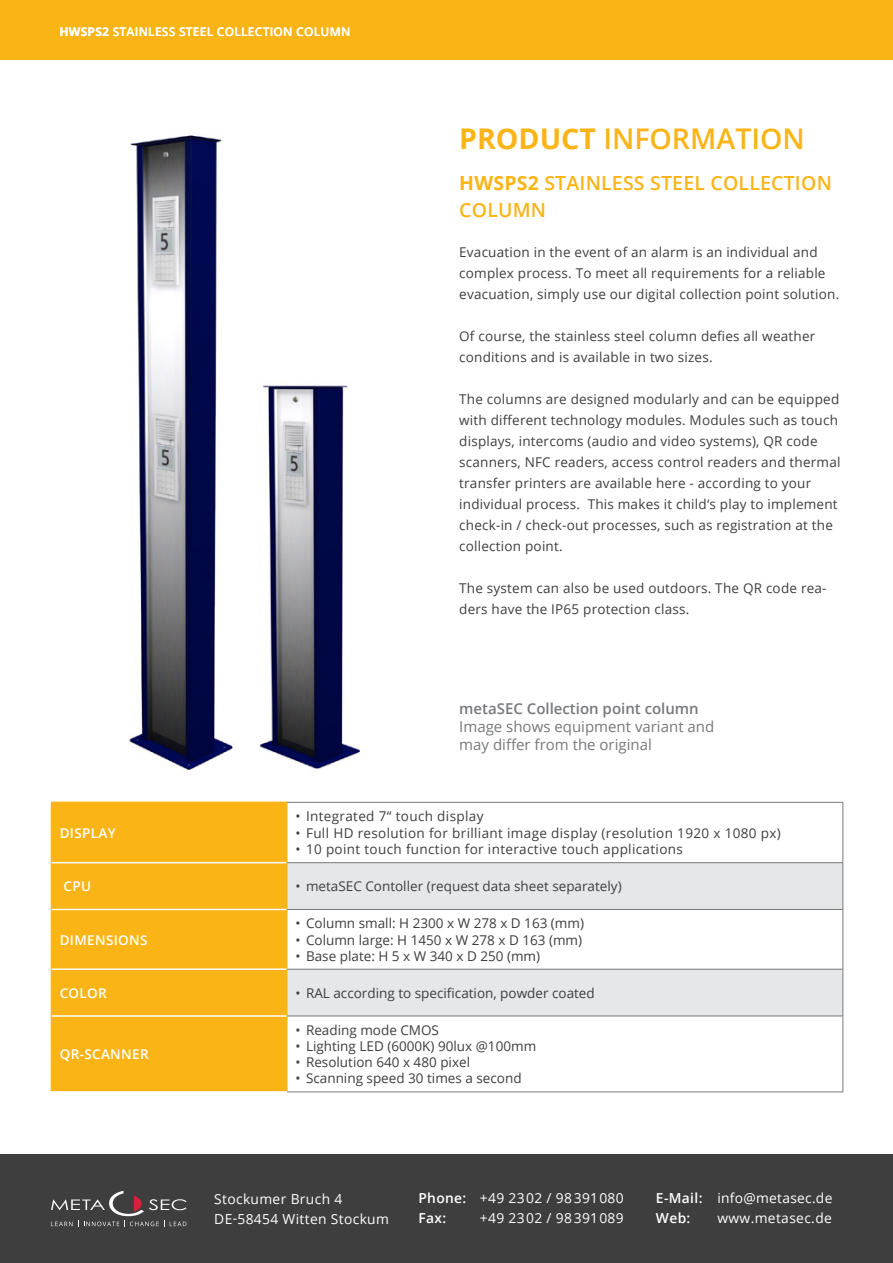
<style>
.page{position:relative;width:893px;height:1263px;background:#fff}
.page>*{position:absolute;margin:0;border:0;box-sizing:border-box;transform-origin:0 0}
.t1{font:600 28.5px "Open Sans";color:#fbb416}
.t2{font:600 19.5px/27px "Open Sans";letter-spacing:.01em;color:#fbb416}
.t3{font:15px/18px "Open Sans";color:#76787b}
.t4{font:600 15px "Open Sans";color:#76787b}
.t5{font:13.8px/19.8px "Open Sans";letter-spacing:.025em;color:#fff}
.t6{font:13.5px/21px "Open Sans";letter-spacing:.015em;color:#3e3e3f}
.t7{font:600 13.5px "Open Sans";letter-spacing:.025em;color:#fff}
.t8{font:600 12px "Open Sans";letter-spacing:.02em;color:#fff}
.s1{font-weight:700}
.s2{font-weight:600}
</style>
<div class="page">
<div style="left:0;top:0;width:893px;height:60px;background:#fbb416"></div>
<div style="left:0;top:1154px;width:893px;height:109px;background:#3e3e3f"></div>
<div style="left:52px;top:803px;width:235px;height:288px;background:#fbb416"></div>
<svg style="left:287px;top:803px;width:556px;height:289px"></svg>
<svg style="left:288px;top:863px;width:555px;height:153px;fill:#e6e7e9"></svg>
<hr style="left:51px;top:862px;width:236px;height:1px;background:#fff">
<hr style="left:51px;top:909px;width:236px;height:1px;background:#fff">
<hr style="left:51px;top:968px;width:236px;height:2px;background:#fff">
<hr style="left:51px;top:1015px;width:236px;height:2px;background:#fff">
<hr style="left:51px;top:801px;width:236px;height:2px;background:#fbb416">
<hr style="left:51px;top:803px;width:1px;height:60px;background:#fbb416">
<hr style="left:287px;top:803px;width:1px;height:60px;background:#fbb416">
<hr style="left:51px;top:863px;width:1px;height:46px;background:#fbb416">
<hr style="left:287px;top:863px;width:1px;height:46px;background:#fbb416">
<hr style="left:51px;top:909px;width:1px;height:60px;background:#fbb416">
<hr style="left:287px;top:909px;width:1px;height:60px;background:#fbb416">
<hr style="left:51px;top:969px;width:1px;height:47px;background:#fbb416">
<hr style="left:287px;top:969px;width:1px;height:47px;background:#fbb416">
<hr style="left:51px;top:1016px;width:1px;height:75px;background:#fbb416">
<hr style="left:287px;top:1016px;width:1px;height:75px;background:#fbb416">
<hr style="left:287px;top:802px;width:556px;height:1px;background:#76787b">
<hr style="left:843px;top:802px;width:1px;height:60px;background:#76787b">
<hr style="left:287px;top:862px;width:556px;height:1px;background:#76787b">
<hr style="left:843px;top:863px;width:1px;height:46px;background:#76787b">
<hr style="left:287px;top:909px;width:556px;height:1px;background:#76787b">
<hr style="left:843px;top:910px;width:1px;height:59px;background:#76787b">
<hr style="left:287px;top:969px;width:556px;height:1px;background:#76787b">
<hr style="left:843px;top:969px;width:1px;height:47px;background:#76787b">
<hr style="left:287px;top:1016px;width:556px;height:1px;background:#76787b">
<hr style="left:843px;top:1016px;width:1px;height:76px;background:#76787b">
<hr style="left:287px;top:1092px;width:556px;height:1px;background:#76787b">
<svg style="left:51px;top:1191px;width:136px;height:36px"></svg>
<img style="left:129px;top:135px;width:231px;height:636px">
<p class="t8" style="left:60px;top:24px;width:292px"><span class="s1">HWSPS2</span> STAINLESS STEEL COLLECTION COLUMN</p>
<h1 class="t1" style="left:459px;top:119px;width:347px"><span class="s1">PRODUCT</span> INFORMATION</h1>
<h2 class="t2" style="left:459px;top:169px;width:374px"><span class="s1">HWSPS2</span> STAINLESS STEEL COLLECTION<br>COLUMN</h2>
<p class="t6" style="left:459px;top:242px;width:382px">Evacuation in the event of an alarm is an individual and complex process. To meet all requirements for a reliable evacuation, simply use our digital collection point solution.</p>
<p class="t6" style="left:459px;top:326px;width:358px">Of course, the stainless steel column defies all weather conditions and is available in two sizes.</p>
<p class="t6" style="left:459px;top:389px;width:383px">The columns are designed modularly and can be equipped with different technology modules. Modules such as touch displays, intercoms (audio and video systems), QR code scanners, NFC readers, access control readers and thermal transfer printers are available here - according to your individual process. This makes it child‘s play to implement check-in / check-out processes, such as registration at the collection point.</p>
<p class="t6" style="left:459px;top:578px;width:369px">The system can also be used outdoors. The QR code rea&shy;ders have the IP65 protection class.</p>
<p class="t4" style="left:459px;top:698px;width:241px">metaSEC Collection point column</p>
<p class="t3" style="left:459px;top:717px;width:257px">Image shows equipment variant and may differ from the original</p>
<p class="t7" style="left:60px;top:823px;width:58px">DISPLAY</p>
<p class="t6" style="left:296px;top:805px;width:189px">• Integrated 7“ touch display</p>
<p class="t6" style="left:296px;top:822px;width:487px">• Full HD resolution for brilliant image display (resolution 1920 x 1080 px)</p>
<p class="t6" style="left:296px;top:838px;width:389px">• 10 point touch function for interactive touch applications</p>
<p class="t7" style="left:64px;top:877px;width:29px">CPU</p>
<p class="t6" style="left:296px;top:875px;width:328px">• metaSEC Contoller (request data sheet separately)</p>
<p class="t7" style="left:60px;top:930px;width:89px">DIMENSIONS</p>
<p class="t6" style="left:296px;top:912px;width:290px">• Column small: H 2300 x W 278 x D 163 (mm)</p>
<p class="t6" style="left:296px;top:929px;width:288px">• Column large: H 1450 x W 278 x D 163 (mm)</p>
<p class="t6" style="left:296px;top:945px;width:246px">• Base plate: H 5 x W 340 x D 250 (mm)</p>
<p class="t7" style="left:60px;top:983px;width:49px">COLOR</p>
<p class="t6" style="left:296px;top:982px;width:301px">• RAL according to specification, powder coated</p>
<p class="t7" style="left:60px;top:1045px;width:90px">QR-SCANNER</p>
<p class="t6" style="left:296px;top:1019px;width:145px">• Reading mode CMOS</p>
<p class="t6" style="left:296px;top:1035px;width:242px">• Lighting LED (6000K) 90lux @100mm</p>
<p class="t6" style="left:296px;top:1051px;width:176px">• Resolution 640 x 480 pixel</p>
<p class="t6" style="left:296px;top:1068px;width:228px">• Scanning speed 30 times a second</p>
<p class="t5" style="left:214px;top:1189px;width:176px">Stockumer Bruch 4<br>DE-58454 Witten Stockum</p>
<p class="t5" style="left:418px;top:1188px;width:207px"><span class="s2">Phone:</span> +49 2302 / 98391080<br><span class="s2">Fax:</span></p>
<p class="t5" style="left:480px;top:1208px;width:145px">+49 2302 / 98391089</p>
<p class="t5" style="left:656px;top:1188px;width:178px"><span class="s2">E-Mail:</span> info@metasec.de<br><span class="s2">Web:</span></p>
<p class="t5" style="left:717px;top:1208px;width:116px">www.metasec.de</p>
</div>
